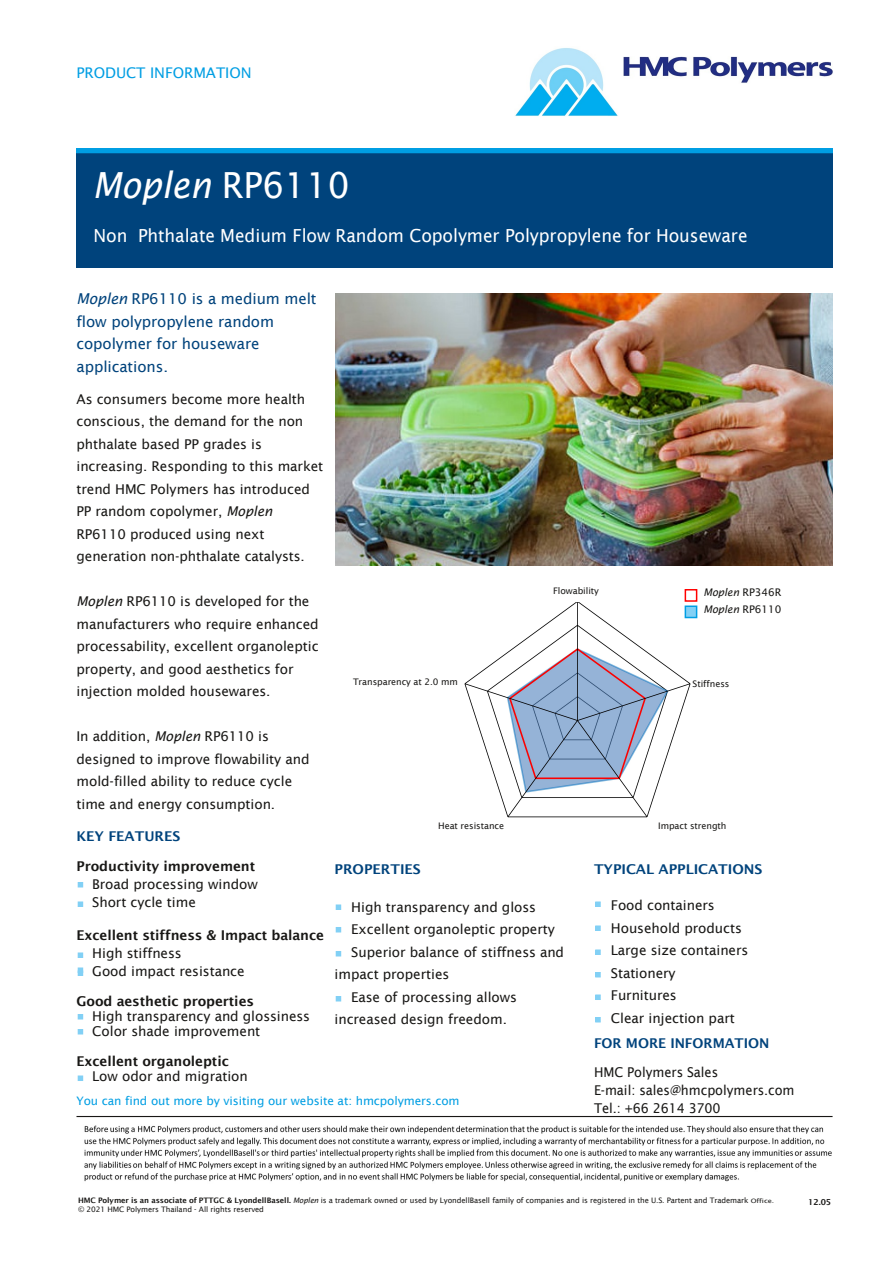
<style>
.page{position:relative;width:893px;height:1263px;background:#fff}
.page>*{position:absolute;margin:0;border:0;box-sizing:border-box;transform-origin:0 0}
.t1{font:italic 36px "Lucida Sans";color:#fff;scale:.96 1}
.t2{font:18px "Lucida Sans";letter-spacing:-.005em;color:#fff;scale:.96 1}
.t3{font:15px/22.5px "Lucida Sans";letter-spacing:-.005em;color:#00437c}
.t4{font:14.7px "Lucida Sans";letter-spacing:-.005em;color:#009ee3}
.t5{font:13.5px/22.5px "Lucida Sans";letter-spacing:-.005em;color:#181715}
.t6{font:600 13.5px "Lucida Sans";letter-spacing:-.005em;color:#181715}
.t7{font:13.5px/18px "Lucida Sans";letter-spacing:-.005em;color:#181715;scale:.95 1}
.t8{font:600 13.5px "Lucida Sans";color:#00437c}
.t9{font:11.7px "Lucida Sans";letter-spacing:-.005em;color:#009ee3}
.t10{font:italic 10.5px/16.5px "Lucida Sans";letter-spacing:-.01em;color:#181715}
.t11{font:9px "Lucida Sans";letter-spacing:-.005em;color:#181715}
.t12{font:600 8.25px "Lucida Sans";color:#181715}
.t13{font:7.5px/9px "Lucida Sans";letter-spacing:-.01em;color:#181715}
.s1{font-style:normal}
.s2{font-style:italic}
.s3{font-weight:600}
.s4{font-size:6px}
</style>
<div class="page">
<img style="left:515px;top:48px;width:103px;height:68px">
<img style="left:624px;top:56px;width:209px;height:27px">
<svg style="left:78px;top:150px;width:752px;height:4px;background:#008dd0"></svg>
<div style="left:76px;top:148px;width:756px;height:8px;border:1px solid #009ee3"></div>
<div style="left:76px;top:154px;width:756px;height:113px;background:#00437c"></div>
<img style="left:84px;top:1125px;width:748px;height:57px">
<img style="left:335px;top:293px;width:497px;height:272px">
<hr style="left:76px;top:1116px;width:756px;height:1px;background:#181715">
<svg style="left:78px;top:882px;width:5px;height:5px"></svg>
<svg style="left:78px;top:902px;width:5px;height:4px"></svg>
<svg style="left:78px;top:953px;width:5px;height:4px"></svg>
<svg style="left:336px;top:905px;width:5px;height:4px"></svg>
<svg style="left:336px;top:927px;width:5px;height:5px"></svg>
<svg style="left:336px;top:996px;width:5px;height:5px"></svg>
<svg style="left:596px;top:902px;width:4px;height:4px"></svg>
<svg style="left:596px;top:926px;width:4px;height:4px"></svg>
<svg style="left:596px;top:950px;width:4px;height:4px"></svg>
<img style="left:464px;top:597px;width:234px;height:221px">
<div style="left:553px;top:586px;width:68px;height:16px;background:#fff"></div>
<div style="left:685px;top:606px;width:12px;height:11px;background:#82d0f5"></div>
<div style="left:685px;top:605px;width:12px;height:13px;border:2px solid #009ee3"></div>
<div style="left:685px;top:590px;width:12px;height:11px;background:#fff"></div>
<div style="left:685px;top:589px;width:12px;height:13px;border:2px solid #f00"></div>
<svg style="left:596px;top:995px;width:4px;height:4px"></svg>
<div style="left:693px;top:680px;width:105px;height:29px;background:#fff"></div>
<svg style="left:78px;top:968px;width:5px;height:7px"></svg>
<svg style="left:78px;top:1014px;width:5px;height:5px"></svg>
<svg style="left:596px;top:972px;width:4px;height:5px"></svg>
<svg style="left:336px;top:951px;width:5px;height:5px"></svg>
<svg style="left:78px;top:1029px;width:5px;height:5px"></svg>
<svg style="left:78px;top:1076px;width:5px;height:4px"></svg>
<svg style="left:596px;top:1017px;width:4px;height:5px"></svg>
<p class="t4" style="left:76px;top:64px;width:177px">PRODUCT INFORMATION</p>
<h1 class="t1" style="left:93px;top:163px;width:269px">Moplen <span class="s1">RP6110</span></h1>
<h2 class="t2" style="left:94px;top:225px;width:683px">Non Phthalate Medium Flow Random Copolymer Polypropylene for Houseware</h2>
<p class="t3" style="left:76px;top:287px;width:242px"><span class="s2">Moplen</span> RP6110 is a medium melt flow polypropylene random copolymer for houseware applications.</p>
<p class="t5" style="left:76px;top:387px;width:248px">As consumers become more health conscious, the demand for the non phthalate based PP grades is increasing. Responding to this market trend HMC Polymers has introduced<br>PP random copolymer, <span class="s2">Moplen<br></span>RP6110 produced using next generation non-phthalate catalysts.</p>
<p class="t5" style="left:76px;top:590px;width:244px"><span class="s2">Moplen</span> RP6110 is developed for the manufacturers who require enhanced processability, excellent organoleptic property, and good aesthetics for injection molded housewares.</p>
<p class="t5" style="left:76px;top:725px;width:235px">In addition, <span class="s2">Moplen</span> RP6110 is designed to improve flowability and mold-filled ability to reduce cycle time and energy consumption.</p>
<p class="t8" style="left:76px;top:828px;width:105px">KEY FEATURES</p>
<p class="t6" style="left:76px;top:858px;width:180px">Productivity improvement</p>
<p class="t5" style="left:92px;top:875px;width:167px;line-height:18px">Broad processing window<br>Short cycle time</p>
<p class="t6" style="left:76px;top:927px;width:249px">Excellent stiffness &amp; Impact balance</p>
<p class="t5" style="left:92px;top:944px;width:154px;line-height:18px">High stiffness<br>Good impact resistance</p>
<p class="t6" style="left:76px;top:993px;width:179px">Good aesthetic properties</p>
<p class="t5" style="left:92px;top:1009px;width:219px;line-height:15px">High transparency and glossiness<br>Color shade improvement</p>
<p class="t6" style="left:76px;top:1053px;width:154px">Excellent organoleptic</p>
<p class="t5" style="left:92px;top:1065px;width:157px">Low odor and migration</p>
<p class="t11" style="left:553px;top:585px;width:47px">Flowability</p>
<p class="t10" style="left:704px;top:584px;width:79px">Moplen <span class="s1">RP346R<br></span>Moplen <span class="s1">RP6110</span></p>
<p class="t11" style="left:353px;top:676px;width:106px">Transparency at 2.0 mm</p>
<p class="t11" style="left:693px;top:678px;width:38px">Stiffness</p>
<p class="t11" style="left:658px;top:820px;width:70px">Impact strength</p>
<p class="t11" style="left:438px;top:820px;width:67px">Heat resistance</p>
<p class="t8" style="left:334px;top:861px;width:88px">PROPERTIES</p>
<p class="t5" style="left:351px;top:895px;width:186px">High transparency and gloss</p>
<p class="t5" style="left:351px;top:918px;width:205px">Excellent organoleptic property</p>
<p class="t5" style="left:351px;top:940px;width:214px">Superior balance of stiffness and</p>
<p class="t5" style="left:334px;top:963px;width:116px">impact properties</p>
<p class="t5" style="left:351px;top:985px;width:167px">Ease of processing allows</p>
<p class="t5" style="left:334px;top:1008px;width:174px">increased design freedom.</p>
<p class="t8" style="left:594px;top:861px;width:170px">TYPICAL APPLICATIONS</p>
<p class="t5" style="left:611px;top:894px;width:139px">Food containers<br>Household products<br>Large size containers<br>Stationery<br>Furnitures<br>Clear injection part</p>
<p class="t8" style="left:594px;top:1035px;width:177px">FOR MORE INFORMATION</p>
<p class="t7" style="left:594px;top:1062px;width:213px">HMC Polymers Sales<br>E-mail: sales@hmcpolymers.com<br>Tel.: +66 2614 3700</p>
<p class="t9" style="left:76px;top:1093px;width:384px">You can find out more by visiting our website at: hmcpolymers.com</p>
<p class="t13" style="left:78px;top:1196px;width:698px"><span class="s3">HMC Polymer is an associate of PTTGC &amp; LyondellBasell.</span> <span class="s2">Moplen</span> is a trademark owned or used by LyondellBasell family of companies and is registered in the U.S. Partent and Trademark <span class="s4">Office. </span>© 2021 HMC Polymers Thailand - All rights reserved</p>
<p class="t12" style="left:808px;top:1197px;width:24px">12.05</p>
</div>
